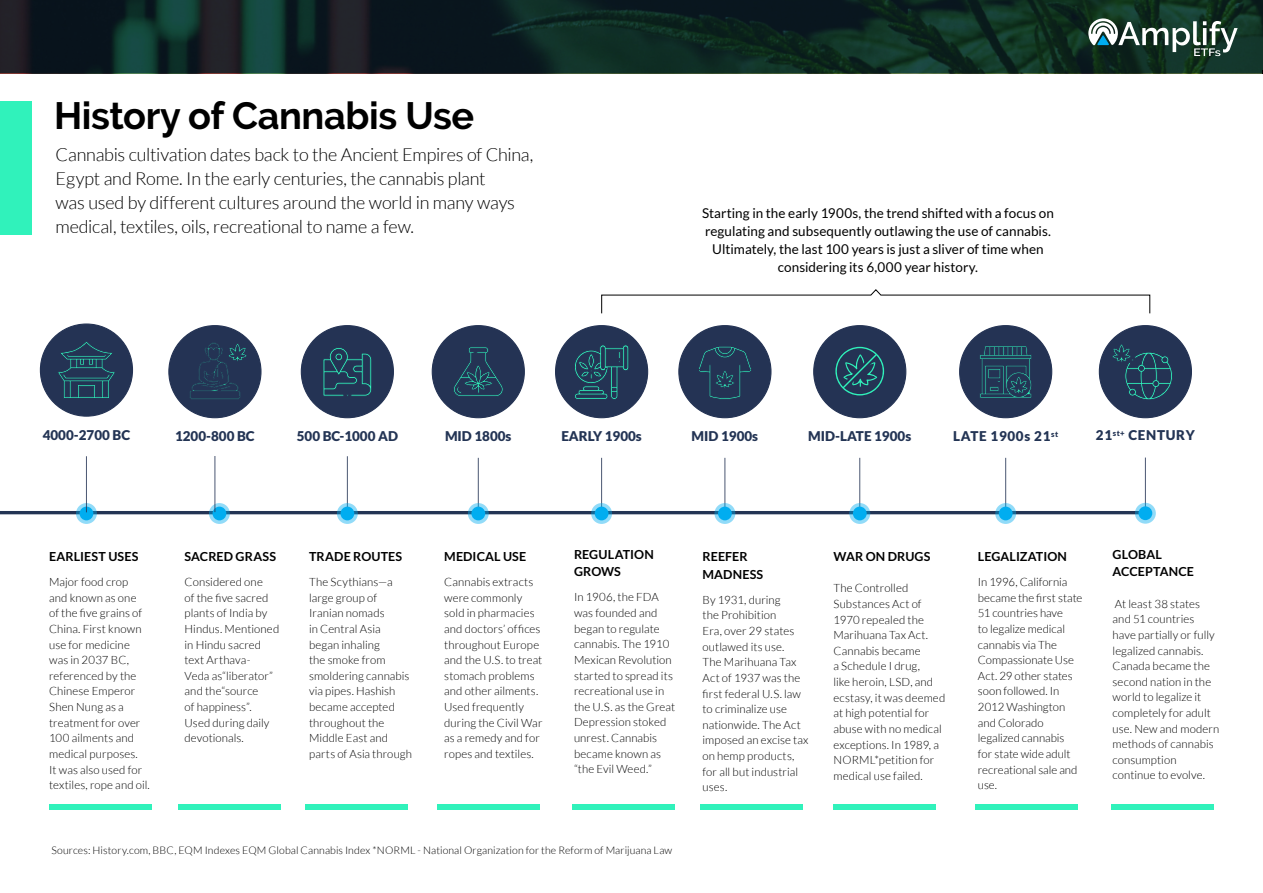
<style>
.page{position:relative;width:1263px;height:893px;background:#fff}
.page>*{position:absolute;margin:0;border:0;box-sizing:border-box;transform-origin:0 0}
.t1{font:700 37.95px "Raleway";letter-spacing:-.01em;color:#000}
.B{font:300 18px/24px "Lato";letter-spacing:-.015em;color:#000}
.B-2{font:13.5px/18px "Lato";color:#000;text-align:center}
.t2{font:900 13.5px "Lato";color:#233454}
.t3{font:900 13.5px "Lato";letter-spacing:.05em;color:#233454}
.B-3{font:700 12.45px/17.7px "Lato";letter-spacing:.01em;color:#000}
.B-4{font:300 11.4px/15.6px "Lato";letter-spacing:.005em;color:#000}
.B-5{font:300 10.5px "Lato";letter-spacing:.01em;color:#000}
.t4{font:900 7.8px "Lato";color:#233454}
.s1{font-size:13.5px}
</style>
<div class="page">
<div style="left:0;top:102px;width:32px;height:133px;background:#30f2bb"></div>
<hr style="left:0;top:511px;width:1143px;height:3px;background:#233454">
<svg style="left:209px;top:503px;width:21px;height:21px"></svg>
<div style="left:213px;top:507px;width:13px;height:13px;background:#00adf0;border-radius:50%"></div>
<svg style="left:76px;top:503px;width:21px;height:21px"></svg>
<div style="left:80px;top:507px;width:13px;height:13px;background:#00adf0;border-radius:50%"></div>
<div style="left:40px;top:324px;width:92px;height:92px;background:#243354;border-radius:50%"></div>
<hr style="left:86px;top:456px;width:1px;height:56px;background:#243354">
<svg style="left:58px;top:342px;width:57px;height:56px"></svg>
<hr style="left:347px;top:456px;width:1px;height:56px;background:#243354">
<svg style="left:337px;top:503px;width:21px;height:21px"></svg>
<div style="left:340px;top:507px;width:14px;height:13px;background:#00adf0;border-radius:50%"></div>
<div style="left:301px;top:326px;width:92px;height:92px;background:#243354;border-radius:50%"></div>
<svg style="left:323px;top:348px;width:49px;height:48px"></svg>
<hr style="left:478px;top:458px;width:1px;height:54px;background:#243354">
<svg style="left:468px;top:503px;width:21px;height:21px"></svg>
<div style="left:471px;top:507px;width:14px;height:13px;background:#00adf0;border-radius:50%"></div>
<div style="left:432px;top:326px;width:92px;height:92px;background:#243354;border-radius:50%"></div>
<svg style="left:454px;top:347px;width:49px;height:49px"></svg>
<div style="left:49px;top:805px;width:103px;height:5px;background:#30f2bb"></div>
<div style="left:700px;top:805px;width:103px;height:5px;background:#30f2bb"></div>
<div style="left:178px;top:805px;width:103px;height:5px;background:#30f2bb"></div>
<div style="left:833px;top:805px;width:103px;height:5px;background:#30f2bb"></div>
<div style="left:305px;top:805px;width:103px;height:5px;background:#30f2bb"></div>
<div style="left:975px;top:805px;width:103px;height:5px;background:#30f2bb"></div>
<div style="left:437px;top:805px;width:103px;height:5px;background:#30f2bb"></div>
<div style="left:1110px;top:805px;width:103px;height:5px;background:#30f2bb"></div>
<div style="left:572px;top:805px;width:103px;height:5px;background:#30f2bb"></div>
<hr style="left:1005px;top:458px;width:1px;height:54px;background:#243354">
<svg style="left:995px;top:503px;width:21px;height:21px"></svg>
<div style="left:999px;top:507px;width:13px;height:13px;background:#00adf0;border-radius:50%"></div>
<div style="left:960px;top:326px;width:92px;height:92px;background:#243354;border-radius:50%"></div>
<hr style="left:1145px;top:458px;width:1px;height:54px;background:#243354">
<svg style="left:1135px;top:503px;width:21px;height:21px"></svg>
<div style="left:1138px;top:506px;width:14px;height:14px;background:#00adf0;border-radius:50%"></div>
<div style="left:1099px;top:326px;width:92px;height:92px;background:#243354;border-radius:50%"></div>
<hr style="left:859px;top:458px;width:1px;height:54px;background:#243354">
<svg style="left:849px;top:503px;width:21px;height:21px"></svg>
<div style="left:853px;top:507px;width:14px;height:13px;background:#00adf0;border-radius:50%"></div>
<div style="left:814px;top:326px;width:92px;height:92px;background:#243354;border-radius:50%"></div>
<hr style="left:215px;top:456px;width:1px;height:56px;background:#243354">
<div style="left:169px;top:326px;width:92px;height:92px;background:#243354;border-radius:50%"></div>
<svg style="left:190px;top:343px;width:57px;height:57px"></svg>
<hr style="left:725px;top:458px;width:1px;height:54px;background:#243354">
<svg style="left:714px;top:503px;width:21px;height:21px"></svg>
<div style="left:718px;top:507px;width:14px;height:13px;background:#00adf0;border-radius:50%"></div>
<div style="left:679px;top:326px;width:92px;height:92px;background:#243354;border-radius:50%"></div>
<hr style="left:601px;top:458px;width:1px;height:54px;background:#243354">
<svg style="left:591px;top:503px;width:21px;height:21px"></svg>
<div style="left:595px;top:507px;width:13px;height:13px;background:#00adf0;border-radius:50%"></div>
<div style="left:555px;top:326px;width:93px;height:92px;background:#243354;border-radius:50%"></div>
<svg style="left:0;top:0;width:1263px;height:73px;background:#102325"></svg>
<svg style="left:574px;top:0;width:664px;height:401px"></svg>
<p class="t1" style="left:54px;top:94px;width:422px">History of Cannabis Use</p>
<p class="B" style="left:56px;top:143px;width:479px">Cannabis cultivation dates back to the Ancient Empires of China, Egypt and Rome. In the early centuries, the cannabis plant<br>was used by different cultures around the world in many ways medical, textiles, oils, recreational to name a few.</p>
<p class="B-2" style="left:702px;top:204px;width:353px">Starting in the early 1900s, the trend shifted with a focus on regulating and subsequently outlawing the use of cannabis.<br>Ultimately, the last 100 years is just a sliver of time when considering its 6,000 year history.</p>
<p class="t2" style="left:43px;top:427px;width:89px">4000-2700 BC</p>
<p class="t2" style="left:297px;top:429px;width:103px">500 BC-1000 AD</p>
<p class="t2" style="left:445px;top:429px;width:68px">MID 1800s</p>
<p class="t2" style="left:175px;top:429px;width:81px">1200-800 BC</p>
<p class="t2" style="left:561px;top:429px;width:82px">EARLY 1900s</p>
<p class="t2" style="left:692px;top:429px;width:68px">MID 1900s</p>
<p class="t2" style="left:808px;top:429px;width:104px">MID-LATE 1900s</p>
<p class="t3" style="left:1128px;top:428px;width:68px">CENTURY</p>
<p class="t3" style="left:953px;top:429px;width:106px">LATE 1900s 21<sup>st</sup></p>
<p class="t4" style="left:1096px;top:429px;width:30px"><span class="s1">21</span>st+</p>
<p class="B-3" style="left:49px;top:548px;width:91px">EARLIEST USES</p>
<p class="B-4" style="left:49px;top:574px;width:102px">Major food crop<br>and known as one<br>of the five grains of<br>China. First known use for medicine was in 2037 BC, referenced by the<br>Chinese Emperor<br>Shen Nung as a treatment for over<br>100 ailments and medical purposes.<br>It was also used for textiles, rope and oil.</p>
<p class="B-3" style="left:185px;top:548px;width:93px">SACRED GRASS</p>
<p class="B-4" style="left:185px;top:574px;width:96px">Considered one<br>of the five sacred plants of India by<br>Hindus. Mentioned in Hindu sacred text Arthava-<br>Veda as“liberator” and the“source<br>of happiness”.<br>Used during daily devotionals.</p>
<p class="B-3" style="left:309px;top:548px;width:95px">TRADE ROUTES</p>
<p class="B-4" style="left:309px;top:574px;width:104px">The Scythians—a large group of<br>Iranian nomads<br>in Central Asia began inhaling<br>the smoke from smoldering cannabis via pipes. Hashish became accepted throughout the<br>Middle East and parts of Asia through</p>
<p class="B-3" style="left:444px;top:548px;width:84px">MEDICAL USE</p>
<p class="B-4" style="left:444px;top:574px;width:100px">Cannabis extracts were commonly sold in pharmacies and doctors’ offices throughout Europe and the U.S. to treat stomach problems and other ailments.<br>Used frequently during the Civil War as a remedy and for ropes and textiles.</p>
<p class="B-3" style="left:574px;top:545px;width:81px">REGULATION<br>GROWS</p>
<p class="B-4" style="left:574px;top:590px;width:103px">In 1906, the FDA was founded and began to regulate cannabis. The 1910<br>Mexican Revolution started to spread its recreational use in the U.S. as the Great<br>Depression stoked unrest. Cannabis became known as “the Evil Weed.”</p>
<p class="B-5" style="left:51px;top:845px;width:622px">Sources: History.com, BBC, EQM Indexes EQM Global Cannabis Index *NORML - National Organization for the Reform of Marijuana Law</p>
<p class="B-3" style="left:702px;top:548px;width:62px">REEFER<br>MADNESS</p>
<p class="B-4" style="left:702px;top:592px;width:107px">By 1931, during<br>the Prohibition<br>Era, over 29 states outlawed its use.<br>The Marihuana Tax<br>Act of 1937 was the first federal U.S. law to criminalize use nationwide. The Act imposed an excise tax on hemp products, for all but industrial uses.</p>
<p class="B-3" style="left:833px;top:548px;width:99px">WAR ON DRUGS</p>
<p class="B-4" style="left:833px;top:581px;width:113px">The Controlled<br>Substances Act of<br>1970 repealed the<br>Marihuana Tax Act.<br>Cannabis became<br>a Schedule I drug,<br>like heroin, LSD, and ecstasy, it was deemed at high potential for abuse with no medical exceptions. In 1989, a<br>NORML*petition for medical use failed.</p>
<p class="B-3" style="left:978px;top:548px;width:91px">LEGALIZATION</p>
<p class="B-4" style="left:978px;top:574px;width:91px">In 1996, California</p>
<p class="B-4" style="left:978px;top:590px;width:106px">became the first state<br>51 countries have<br>to legalize medical cannabis via The<br>Compassionate Use<br>Act. 29 other states soon followed. In<br>2012 Washington and Colorado legalized cannabis<br>for state wide adult recreational sale and use.</p>
<p class="B-3" style="left:1112px;top:545px;width:83px">GLOBAL<br>ACCEPTANCE</p>
<p class="B-4" style="left:1112px;top:596px;width:108px">At least 38 states<br>and 51 countries have partially or fully legalized cannabis.<br>Canada became the second nation in the world to legalize it completely for adult use. New and modern methods of cannabis consumption continue to evolve.</p>
</div>
